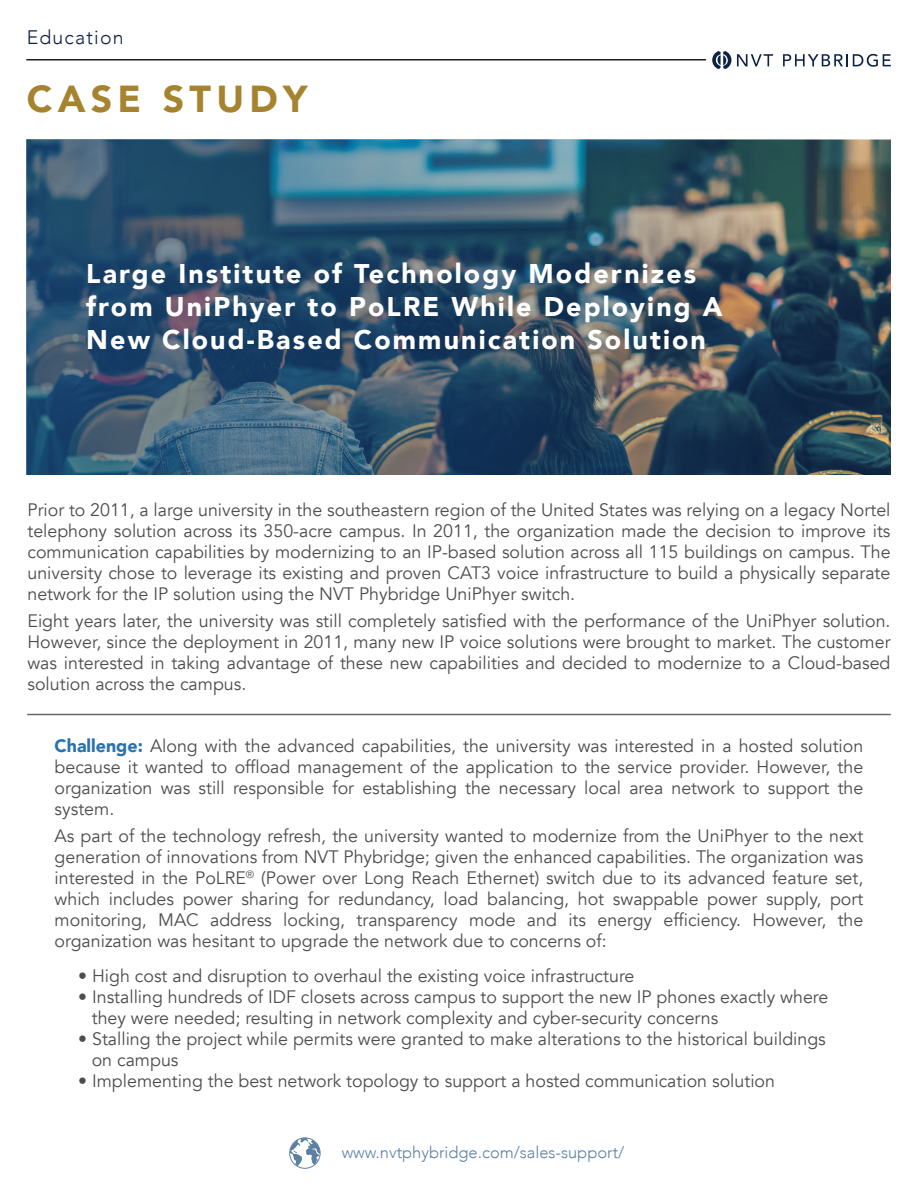
<style>
.page{position:relative;width:918px;height:1188px;background:#fff}
.page>*{position:absolute;margin:0;border:0;box-sizing:border-box;transform-origin:0 0}
.t1{font:900 37.5px "Avenir";letter-spacing:.14em;color:#a5832f}
.t2{font:900 27px/33px "Avenir";letter-spacing:.08em;color:#fff}
.t3{font:300 19.5px "Avenir";letter-spacing:.06em;color:#0e2245}
.t4{font:18px/21px "Avenir";color:#4d4d4d;text-align:justify}
.t5{font:300 16.5px "Avenir";color:#5c80a2}
.s1{font-weight:900;color:#2772af}
</style>
<div class="page">
<img style="left:27px;top:140px;width:864px;height:334px">
<hr style="left:27px;top:60px;width:679px;height:1px;background:#b9bbbd">
<div style="left:26px;top:59px;width:680px;height:1px;border:1px solid #231f20"></div>
<svg style="left:712px;top:51px;width:19px;height:18px"></svg>
<svg style="left:737px;top:54px;width:36px;height:12px"></svg>
<svg style="left:783px;top:54px;width:108px;height:13px"></svg>
<hr style="left:27px;top:714px;width:864px;height:1px;background:#676767">
<svg style="left:289px;top:1137px;width:32px;height:32px"></svg>
<p class="t3" style="left:27px;top:25px;width:98px">Education</p>
<h1 class="t1" style="left:27px;top:67px;width:282px">CASE STUDY</h1>
<h2 class="t2" style="left:86px;top:256px;width:638px">Large Institute of Technology Modernizes from UniPhyer to PoLRE While Deploying A<br>New Cloud-Based Communication Solution</h2>
<p class="t4" style="left:27px;top:500px;width:865px">Prior to 2011, a large university in the southeastern region of the United States was relying on a legacy Nortel telephony solution across its 350-acre campus. In 2011, the organization made the decision to improve its communication capabilities by modernizing to an IP-based solution across all 115 buildings on campus. The university chose to leverage its existing and proven CAT3 voice infrastructure to build a physically separate network for the IP solution using the NVT Phybridge UniPhyer switch.</p>
<p class="t4" style="left:27px;top:611px;width:865px">Eight years later, the university was still completely satisfied with the performance of the UniPhyer solution.<br>However, since the deployment in 2011, many new IP voice solutions were brought to market. The customer was interested in taking advantage of these new capabilities and decided to modernize to a Cloud-based solution across the campus.</p>
<p class="t4" style="left:55px;top:735px;width:810px"><span class="s1">Challenge:</span> Along with the advanced capabilities, the university was interested in a hosted solution because it wanted to offload management of the application to the service provider. However, the organization was still responsible for establishing the necessary local area network to support the system.</p>
<p class="t4" style="left:55px;top:825px;width:810px">As part of the technology refresh, the university wanted to modernize from the UniPhyer to the next generation of innovations from NVT Phybridge; given the enhanced capabilities. The organization was interested in the PoLRE<sup>®</sup> (Power over Long Reach Ethernet) switch due to its advanced feature set, which includes power sharing for redundancy, load balancing, hot swappable power supply, port monitoring, MAC address locking, transparency mode and its energy efficiency. However, the organization was hesitant to upgrade the network due to concerns of:</p>
<p class="t4" style="left:78px;top:965px;width:558px">• High cost and disruption to overhaul the existing voice infrastructure</p>
<p class="t4" style="left:92px;top:987px;width:738px;text-indent:-14px">• Installing hundreds of IDF closets across campus to support the new IP phones exactly where they were needed; resulting in network complexity and cyber-security concerns</p>
<p class="t4" style="left:92px;top:1029px;width:736px;text-indent:-13px">• Stalling the project while permits were granted to make alterations to the historical buildings on campus</p>
<p class="t4" style="left:78px;top:1071px;width:698px">• Implementing the best network topology to support a hosted communication solution</p>
<p class="t5" style="left:342px;top:1143px;width:284px">www.nvtphybridge.com/sales-support/</p>
</div>
